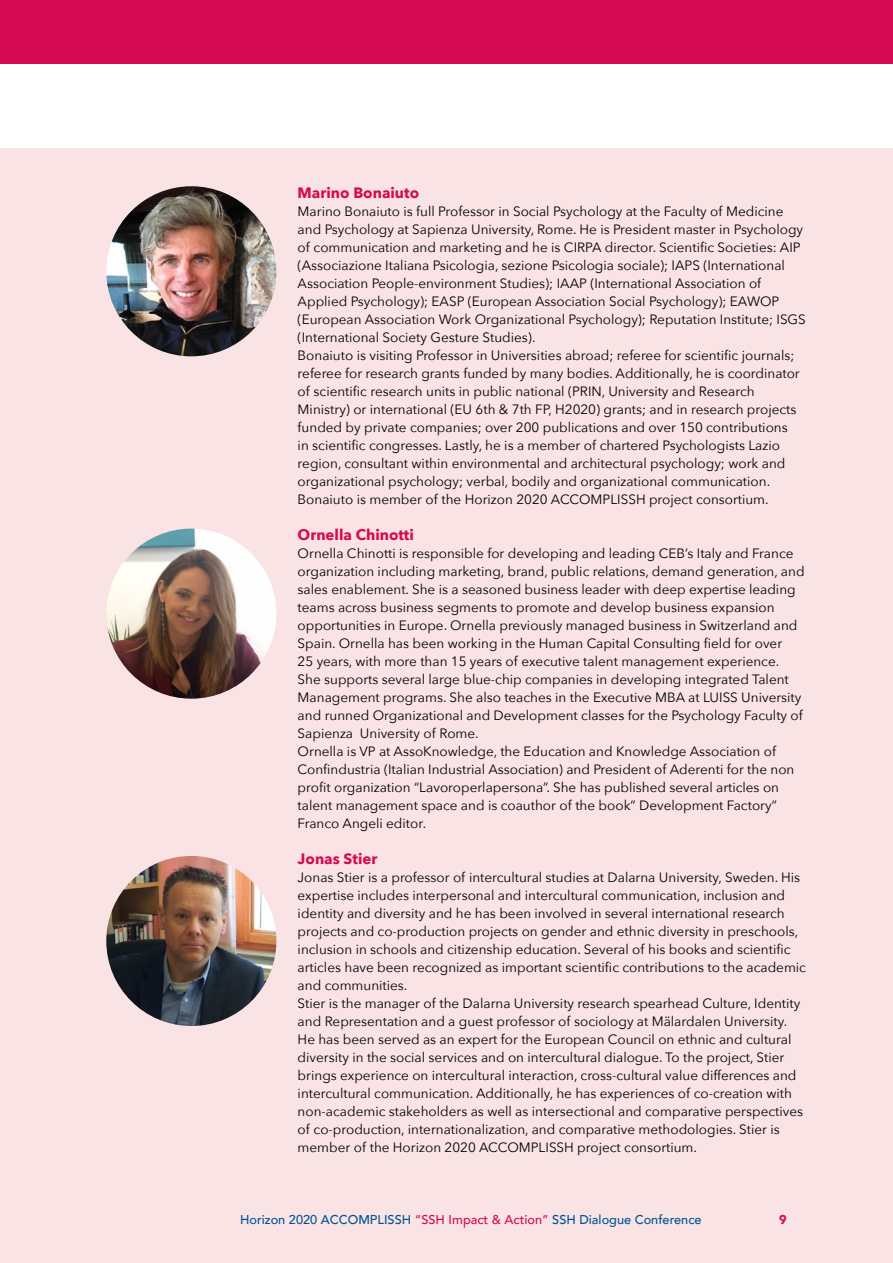
<style>
.page{position:relative;width:893px;height:1263px;background:#fff}
.page>*{position:absolute;margin:0;border:0;box-sizing:border-box;transform-origin:0 0}
.t1{font:700 15px "Avenir Next";color:#d60b52}
.t2{font:13.5px/18px "Avenir Next";color:#000}
.t3{font:500 12.75px "Avenir";color:#005496}
.t4{font:900 12.75px "Avenir";color:#d60b52}
.s1{color:#d60b52}
</style>
<div class="page">
<div style="left:0;top:149px;width:893px;height:1114px;background:#f9e3e4"></div>
<div style="left:0;top:0;width:893px;height:64px;background:#d60b52"></div>
<img style="left:106px;top:186px;width:170px;height:170px;border-radius:85px">
<img style="left:106px;top:529px;width:170px;height:170px;border-radius:85px">
<img style="left:106px;top:856px;width:170px;height:170px;border-radius:85px">
<p class="t1" style="left:298px;top:180px;width:123px">Marino Bonaiuto</p>
<p class="t2" style="left:298px;top:202px;width:510px">Marino Bonaiuto is full Professor in Social Psychology at the Faculty of Medicine and Psychology at Sapienza University, Rome. He is President master in Psychology of communication and marketing and he is CIRPA director. Scientific Societies: AIP (Associazione Italiana Psicologia, sezione Psicologia sociale); IAPS (International Association People-environment Studies); IAAP (International Association of Applied Psychology); EASP (European Association Social Psychology); EAWOP (European Association Work Organizational Psychology); Reputation Institute; ISGS (International Society Gesture Studies).<br>Bonaiuto is visiting Professor in Universities abroad; referee for scientific journals; referee for research grants funded by many bodies. Additionally, he is coordinator of scientific research units in public national (PRIN, University and Research Ministry) or international (EU 6th &amp; 7th FP, H2020) grants; and in research projects funded by private companies; over 200 publications and over 150 contributions<br>in scientific congresses. Lastly, he is a member of chartered Psychologists Lazio region, consultant within environmental and architectural psychology; work and organizational psychology; verbal, bodily and organizational communication.<br>Bonaiuto is member of the Horizon 2020 ACCOMPLISSH project consortium.</p>
<p class="t1" style="left:298px;top:522px;width:118px">Ornella Chinotti</p>
<p class="t2" style="left:298px;top:544px;width:508px">Ornella Chinotti is responsible for developing and leading CEB’s Italy and France organization including marketing, brand, public relations, demand generation, and sales enablement. She is a seasoned business leader with deep expertise leading teams across business segments to promote and develop business expansion opportunities in Europe. Ornella previously managed business in Switzerland and Spain. Ornella has been working in the Human Capital Consulting field for over<br>25 years, with more than 15 years of executive talent management experience.<br>She supports several large blue-chip companies in developing integrated Talent Management programs. She also teaches in the Executive MBA at LUISS University and runned Organizational and Development classes for the Psychology Faculty of Sapienza University of Rome.<br>Ornella is VP at AssoKnowledge, the Education and Knowledge Association of Confindustria (Italian Industrial Association) and President of Aderenti for the non profit organization “Lavoroperlapersona”. She has published several articles on talent management space and is coauthor of the book” Development Factory” Franco Angeli editor.</p>
<p class="t1" style="left:298px;top:846px;width:81px">Jonas Stier</p>
<p class="t2" style="left:298px;top:868px;width:510px">Jonas Stier is a professor of intercultural studies at Dalarna University, Sweden. His expertise includes interpersonal and intercultural communication, inclusion and identity and diversity and he has been involved in several international research projects and co-production projects on gender and ethnic diversity in preschools, inclusion in schools and citizenship education. Several of his books and scientific articles have been recognized as important scientific contributions to the academic and communities.<br>Stier is the manager of the Dalarna University research spearhead Culture, Identity and Representation and a guest professor of sociology at Mälardalen University.<br>He has been served as an expert for the European Council on ethnic and cultural diversity in the social services and on intercultural dialogue. To the project, Stier brings experience on intercultural interaction, cross-cultural value differences and intercultural communication. Additionally, he has experiences of co-creation with non-academic stakeholders as well as intersectional and comparative perspectives of co-production, internationalization, and comparative methodologies. Stier is member of the Horizon 2020 ACCOMPLISSH project consortium.</p>
<p class="t3" style="left:240px;top:1209px;width:463px">Horizon 2020 ACCOMPLISSH <span class="s1">“SSH Impact &amp; Action”</span> SSH Dialogue Conference</p>
<p class="t4" style="left:779px;top:1209px;width:9px">9</p>
</div>
